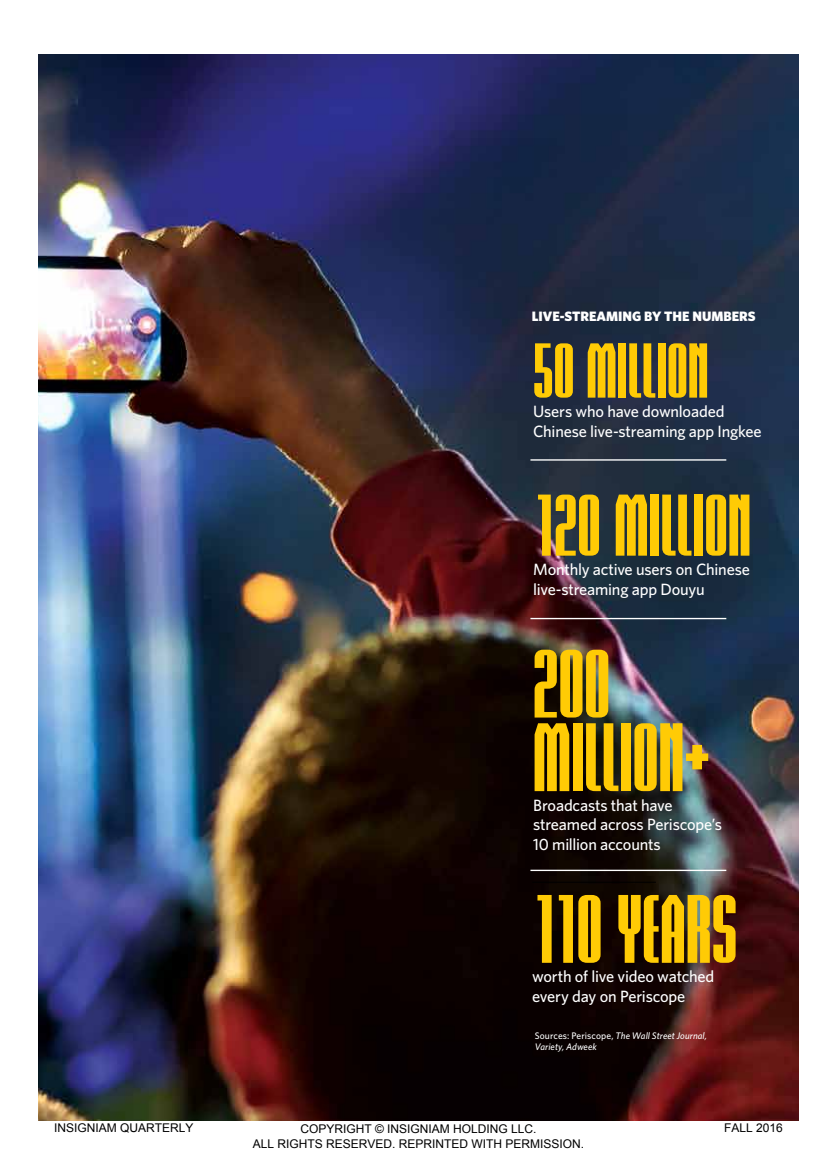
<style>
.page{position:relative;width:837px;height:1175px;background:#fff}
.page>*{position:absolute;margin:0;border:0;box-sizing:border-box;transform-origin:0 0}
.t1{font:900 condensed 81.75px/73.5px "Briem Akademi Std";letter-spacing:.01em;color:#ffcb05}
.t2{font:900 condensed 73.5px "Briem Akademi Std";letter-spacing:.01em;color:#ffcb05}
.t3{font:900 condensed 65.4px "Briem Akademi Std";letter-spacing:.01em;color:#ffcb05}
.t4{font:500 16.35px/19.6px "Whitney";letter-spacing:-.015em;color:#fff}
.t5{font:900 13.65px "Whitney";color:#fff}
.t6{font:12px/14.4px "Arial";color:#000;text-align:center}
.t7{font:italic 500 9.6px/10.9px "Whitney";letter-spacing:.005em;color:#fff}
.s1{font-style:normal}
</style>
<div class="page">
<img style="left:38px;top:54px;width:761px;height:1066px">
<hr style="left:530px;top:459px;width:196px;height:1px;background:#fff">
<hr style="left:530px;top:618px;width:196px;height:1px;background:#fff">
<hr style="left:530px;top:869px;width:196px;height:2px;background:#fff">
<hr style="left:532px;top:882px;width:124px;height:1px;background:#000">
<p class="t5" style="left:532px;top:308px;width:225px">LIVE-STREAMING BY THE NUMBERS</p>
<h3 class="t3" style="left:533px;top:335px;width:177px">50 MILLION</h3>
<p class="t4" style="left:533px;top:401px;width:230px">Users who have downloaded<br>Chinese live-streaming app Ingkee</p>
<h2 class="t2" style="left:533px;top:486px;width:219px">120 MILLION</h2>
<p class="t4" style="left:533px;top:559px;width:218px">Monthly active users on Chinese live-streaming app Douyu</p>
<h1 class="t1" style="left:533px;top:647px;width:178px">200<br>MILLION+</h1>
<p class="t4" style="left:533px;top:794px;width:190px">Broadcasts that have streamed across Periscope’s<br>10 million accounts</p>
<h1 class="t1" style="left:532px;top:892px;width:206px">110 YEARS</h1>
<p class="t4" style="left:532px;top:966px;width:184px">worth of live video watched every day on Periscope</p>
<p class="t7" style="left:535px;top:1029px;width:174px"><span class="s1">Sources: Periscope,</span> The Wall Street Journal,<br>Variety, Adweek</p>
<p class="t6" style="left:54px;top:1120px;width:141px">INSIGNIAM QUARTERLY</p>
<p class="t6" style="left:253px;top:1121px;width:333px">COPYRIGHT © INSIGNIAM HOLDING LLC.<br>ALL RIGHTS RESERVED. REPRINTED WITH PERMISSION.</p>
<p class="t6" style="left:724px;top:1120px;width:60px">FALL 2016</p>
</div>
